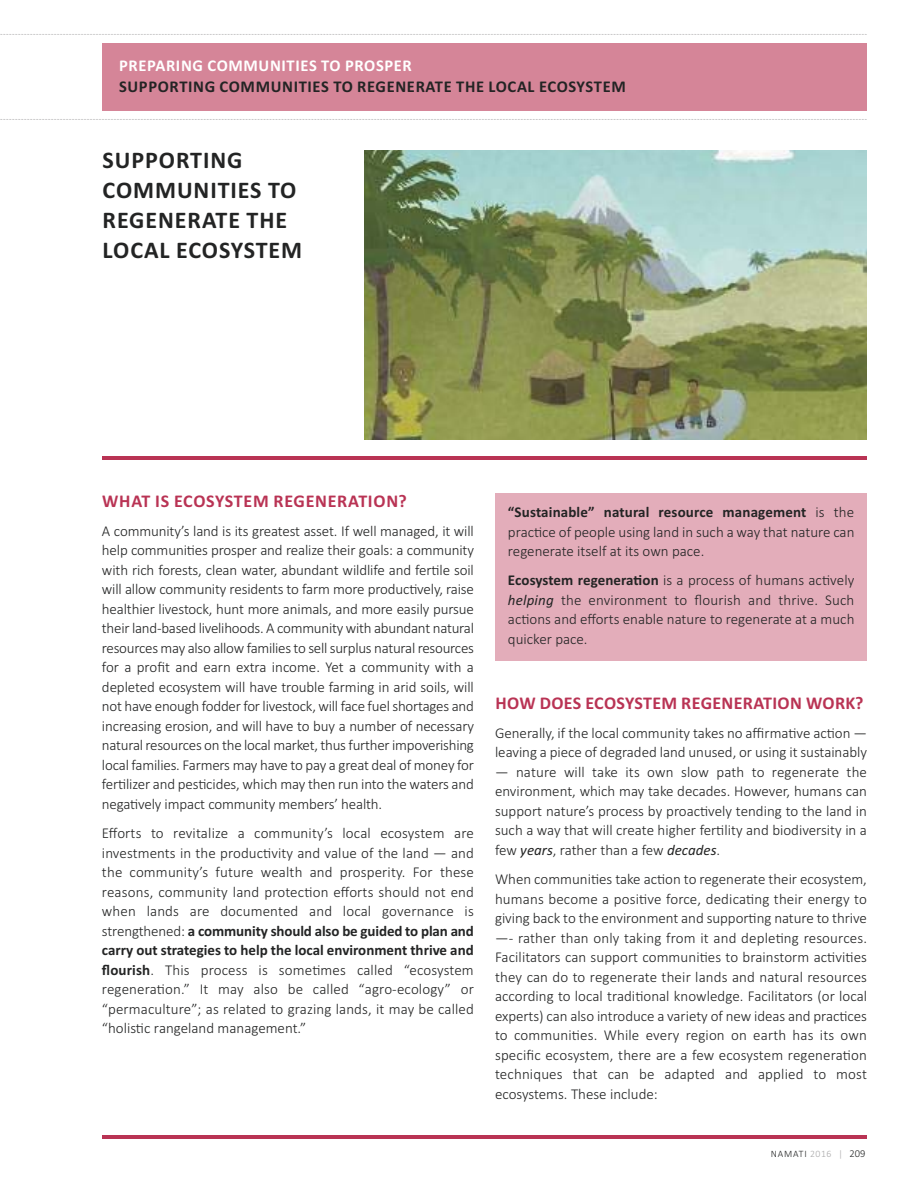
<style>
.page{position:relative;width:918px;height:1188px;background:#fff}
.page>*{position:absolute;margin:0;border:0;box-sizing:border-box;transform-origin:0 0}
.t1{font:700 24px/30px "Calibri";letter-spacing:.04em;color:#232424}
.t2{font:700 18px "Calibri";letter-spacing:.02em;color:#b93354}
.t3{font:700 18px "Calibri";letter-spacing:.04em;color:#b93354}
.t4{font:700 16.5px "Calibri";letter-spacing:.04em;color:#232424}
.t5{font:700 16.5px "Calibri";letter-spacing:.04em;color:#fff}
.t6{font:300 15px/19.5px "Calibri";color:#232424;text-align:justify}
.t7{font:300 9.75px "Calibri";letter-spacing:.07em;color:#232424}
.s1{font-weight:700}
.s2{font-weight:400;font-style:italic}
.s3{color:#a9a8a9}
.s4{font-size:10.5px}
</style>
<div class="page">
<hr style="left:102px;top:1135px;width:765px;height:4px;background:#b93354">
<div style="left:102px;top:43px;width:765px;height:67px;background:#d58598"></div>
<hr style="left:102px;top:456px;width:765px;height:3px;background:#b93354">
<img style="left:364px;top:150px;width:503px;height:290px">
<svg style="left:0;top:34px;width:867px;height:1px"></svg>
<svg style="left:0;top:119px;width:867px;height:1px"></svg>
<div style="left:495px;top:493px;width:372px;height:168px;background:#e3adba"></div>
<p class="t5" style="left:119px;top:60px;width:294px">PREPARING COMMUNITIES TO PROSPER</p>
<p class="t4" style="left:119px;top:81px;width:508px">SUPPORTING COMMUNITIES TO REGENERATE THE LOCAL ECOSYSTEM</p>
<h1 class="t1" style="left:103px;top:147px;width:201px">SUPPORTING<br>COMMUNITIES TO<br>REGENERATE THE<br>LOCAL ECOSYSTEM</h1>
<p class="t3" style="left:102px;top:495px;width:306px">WHAT IS ECOSYSTEM REGENERATION?</p>
<p class="t6" style="left:102px;top:522px;width:374px">A community’s land is its greatest asset. If well managed, it will help communi-es prosper and realize their goals: a community with rich forests, clean water, abundant wildlife and fer-le soil will allow community residents to farm more produc-vely, raise healthier livestock, hunt more animals, and more easily pursue their land-based livelihoods. A community with abundant natural resources may also allow families to sell surplus natural resources for a profit and earn extra income. Yet a community with a depleted ecosystem will have trouble farming in arid soils, will not have enough fodder for livestock, will face fuel shortages and increasing erosion, and will have to buy a number of necessary natural resources on the local market, thus further impoverishing local families. Farmers may have to pay a great deal of money for fer-lizer and pes-cides, which may then run into the waters and nega-vely impact community members’ health.</p>
<p class="t6" style="left:102px;top:825px;width:374px">Efforts to revitalize a community’s local ecosystem are investments in the produc-vity and value of the land — and the community’s future wealth and prosperity. For these reasons, community land protec-on efforts should not end when lands are documented and local governance is strengthened: <span class="s1">a community should also be guided to plan and carry out strategies to help the local environment thrive and flourish</span>. This process is some-mes called “ecosystem regenera-on.” It may also be called “agro-ecology” or “permaculture”; as related to grazing lands, it may be called “holis-c rangeland management.”</p>
<p class="t6" style="left:508px;top:504px;width:348px"><span class="s1">“Sustainable” natural resource management</span> is the prac-ce of people using land in such a way that nature can regenerate itself at its own pace.</p>
<p class="t6" style="left:508px;top:572px;width:348px"><span class="s1">Ecosystem regenera-on</span> is a process of humans ac-vely <span class="s2">helping</span> the environment to flourish and thrive. Such ac-ons and efforts enable nature to regenerate at a much quicker pace.</p>
<p class="t2" style="left:495px;top:697px;width:370px">HOW DOES ECOSYSTEM REGENERATION WORK?</p>
<p class="t6" style="left:495px;top:724px;width:374px">Generally, if the local community takes no affirma-ve ac-on — leaving a piece of degraded land unused, or using it sustainably</p>
<p class="t6" style="left:495px;top:763px;width:374px">— nature will take its own slow path to regenerate the environment, which may take decades. However, humans can support nature’s process by proac-vely tending to the land in such a way that will create higher fer-lity and biodiversity in a few <span class="s2">years</span>, rather than a few <span class="s2">decades</span>.</p>
<p class="t6" style="left:495px;top:871px;width:374px">When communi-es take ac-on to regenerate their ecosystem, humans become a posi-ve force, dedica-ng their energy to giving back to the environment and suppor-ng nature to thrive —- rather than only taking from it and deple-ng resources.<br>Facilitators can support communi-es to brainstorm ac-vi-es they can do to regenerate their lands and natural resources according to local tradi-onal knowledge. Facilitators (or local experts) can also introduce a variety of new ideas and prac-ces to communi-es. While every region on earth has its own specific ecosystem, there are a few ecosystem regenera-on techniques that can be adapted and applied to most ecosystems. These include:</p>
<p class="t7" style="left:771px;top:1151px;width:96px">NAMATI <span class="s3">2016 |</span> <span class="s4">209</span></p>
</div>
